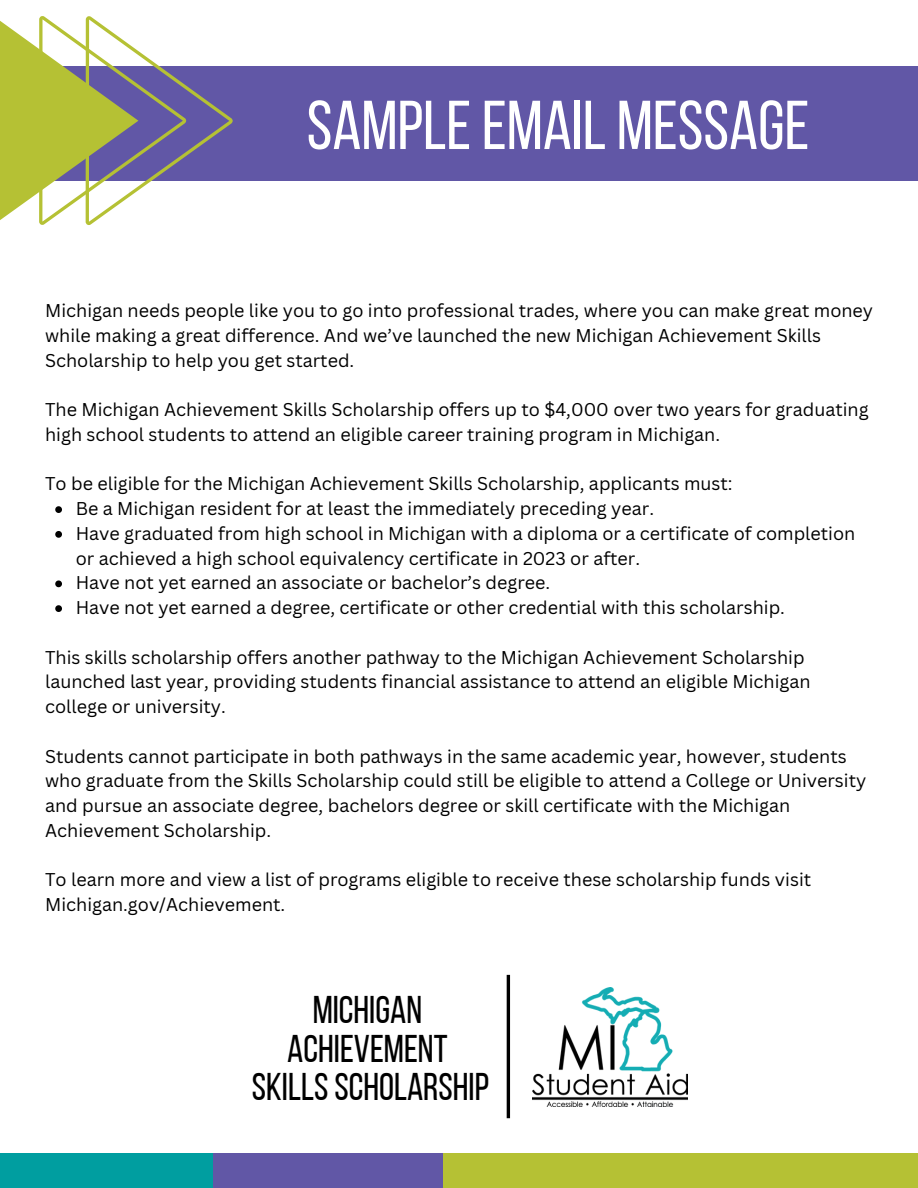
<style>
.page{position:relative;width:918px;height:1188px;background:#fff}
.page>*{position:absolute;margin:0;border:0;box-sizing:border-box;transform-origin:0 0}
.t1{font:69px "Bebas Neue";color:#fff}
.t2{font:38.55px "Bebas Neue";color:#000}
.t3{font:18px/24.8px "Canva Sans";color:#000}
</style>
<div class="page">
<div style="left:442px;top:1153px;width:476px;height:35px;background:#b5c134"></div>
<div style="left:212px;top:1153px;width:230px;height:35px;background:#6157a6"></div>
<div style="left:0;top:1153px;width:212px;height:35px;background:#009ea0"></div>
<div style="left:0;top:66px;width:918px;height:115px;background:#6157a6"></div>
<svg style="left:0;top:16px;width:232px;height:209px"></svg>
<svg style="left:55px;top:506px;width:7px;height:7px"></svg>
<svg style="left:55px;top:531px;width:7px;height:7px"></svg>
<svg style="left:55px;top:580px;width:7px;height:7px"></svg>
<svg style="left:55px;top:605px;width:7px;height:7px"></svg>
<img style="left:532px;top:987px;width:155px;height:119px">
<hr style="left:507px;top:975px;width:3px;height:143px;background:#000">
<p class="t1" style="left:307px;top:97px;width:504px">SAMPLEEMAIL MESSAGE</p>
<p class="t3" style="left:45px;top:298px;width:830px">Michigan needs people like you to go into professional trades, where you can make great money while making a great difference. And we’ve launched the new Michigan Achievement Skills<br>Scholarship to help you get started.</p>
<p class="t3" style="left:45px;top:397px;width:825px">The Michigan Achievement Skills Scholarship offers up to $4,000 over two years for graduating high school students to attend an eligible career training program in Michigan.</p>
<p class="t3" style="left:45px;top:471px;width:689px">To be eligible for the Michigan Achievement Skills Scholarship, applicants must:</p>
<p class="t3" style="left:76px;top:496px;width:580px">Be a Michigan resident for at least the immediately preceding year.</p>
<p class="t3" style="left:76px;top:521px;width:781px">Have graduated from high school in Michigan with a diploma or a certificate of completion or achieved a high school equivalency certificate in 2023 or after.</p>
<p class="t3" style="left:76px;top:570px;width:476px">Have not yet earned an associate or bachelor’s degree.</p>
<p class="t3" style="left:76px;top:595px;width:711px">Have not yet earned a degree, certificate or other credential with this scholarship.</p>
<p class="t3" style="left:45px;top:644px;width:767px">This skills scholarship offers another pathway to the Michigan Achievement Scholarship launched last year, providing students financial assistance to attend an eligible Michigan college or university.</p>
<p class="t3" style="left:45px;top:743px;width:823px">Students cannot participate in both pathways in the same academic year, however, students who graduate from the Skills Scholarship could still be eligible to attend a College or University and pursue an associate degree, bachelors degree or skill certificate with the Michigan Achievement Scholarship.</p>
<p class="t3" style="left:45px;top:867px;width:768px">To learn more and view a list of programs eligible to receive these scholarship funds visit<br>Michigan.gov/Achievement.</p>
<p class="t2" style="left:313px;top:994px;width:111px">MICHIGAN</p>
<p class="t2" style="left:287px;top:1033px;width:162px">ACHIEVEMENT</p>
<p class="t2" style="left:252px;top:1071px;width:239px">SKILLSSCHOLARSHIP</p>
</div>
